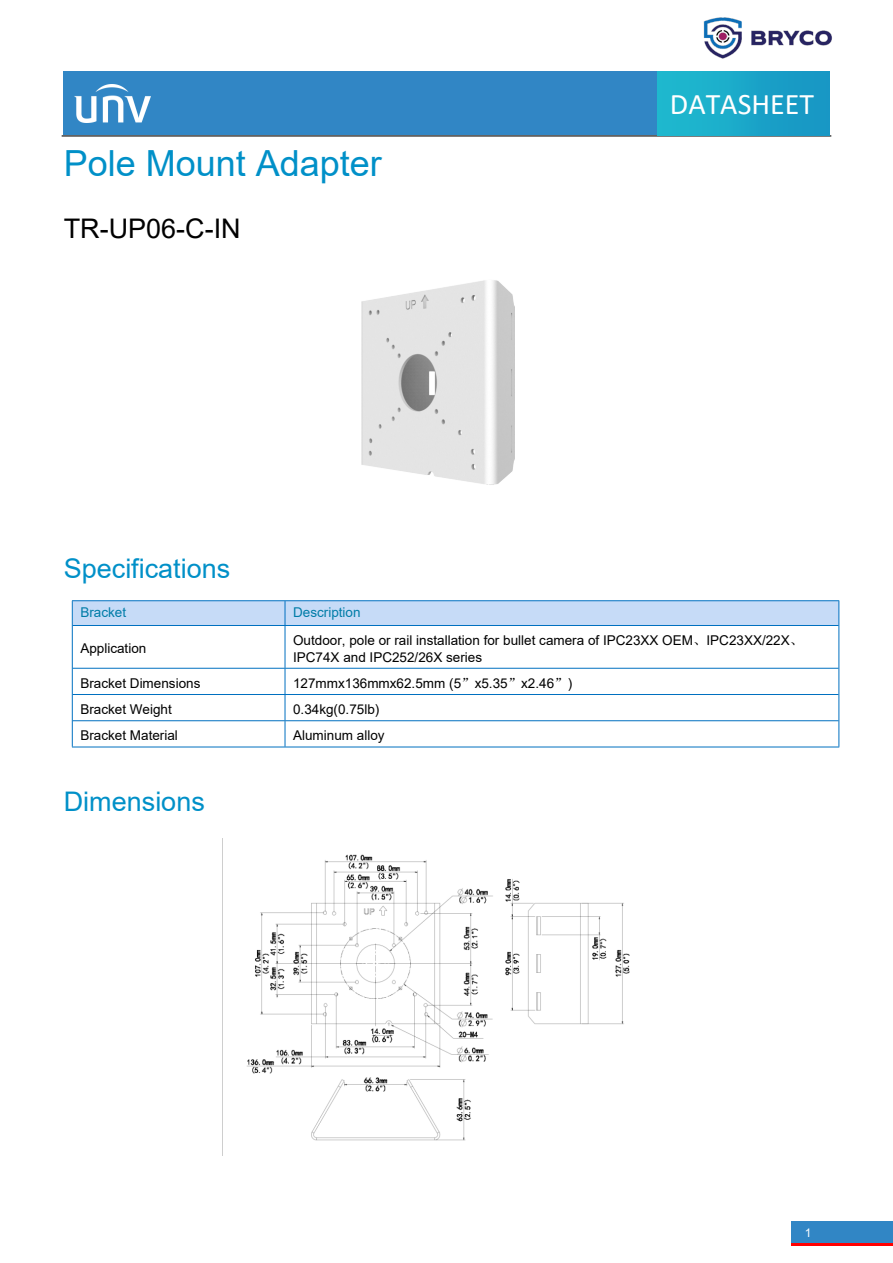
<style>
.page{position:relative;width:893px;height:1263px;background:#fff}
.page>*{position:absolute;margin:0;border:0;box-sizing:border-box;transform-origin:0 0}
.t1{font:36px "Arial";color:#0090c8}
.t2{font:30px "Calibri";color:#fff}
.t3{font:27px "Arial";color:#0090c8}
.t4{font:27px "Arial";color:#000}
.t5{font:13.5px/16.5px "Arial";color:#000}
.t6{font:13.5px "Arial";color:#007ca8}
.t7{font:12px "Arial";color:#fff}
.s1{font-family:"Sim Sun"}
</style>
<div class="page">
<hr style="left:62px;top:135px;width:769px;height:1px;background:#000">
<div style="left:792px;top:1225px;width:101px;height:21px;background:#f00"></div>
<div style="left:792px;top:1222px;width:101px;height:21px;background:#3186c5"></div>
<div style="left:64px;top:71px;width:625px;height:64px;background:#3186c5"></div>
<div style="left:658px;top:71px;width:171px;height:64px;background:linear-gradient(to right,#1ebbcf,#1794c3)"></div>
<img style="left:75px;top:85px;width:75px;height:37px">
<img style="left:361px;top:280px;width:154px;height:205px">
<div style="left:73px;top:601px;width:212px;height:24px;background:#c6dbf7"></div>
<div style="left:285px;top:601px;width:553px;height:24px;background:#c6dbf7"></div>
<hr style="left:72px;top:601px;width:1px;height:146px;background:#0070c0">
<svg style="left:285px;top:601px;width:1px;height:24px"></svg>
<hr style="left:285px;top:626px;width:1px;height:42px;background:#0070c0">
<svg style="left:285px;top:669px;width:1px;height:78px"></svg>
<hr style="left:838px;top:601px;width:1px;height:146px;background:#0070c0">
<hr style="left:72px;top:600px;width:767px;height:1px;background:#0070c0">
<hr style="left:73px;top:625px;width:765px;height:1px;background:#0070c0">
<hr style="left:73px;top:668px;width:765px;height:1px;background:#0070c0">
<hr style="left:73px;top:694px;width:765px;height:1px;background:#0070c0">
<hr style="left:73px;top:720px;width:765px;height:1px;background:#0070c0">
<hr style="left:72px;top:747px;width:767px;height:1px;background:#0070c0">
<img style="left:222px;top:839px;width:408px;height:316px">
<img style="left:703px;top:17px;width:129px;height:42px">
<h1 class="t1" style="left:64px;top:139px;width:320px">Pole Mount Adapter</h1>
<h3 class="t4" style="left:64px;top:209px;width:178px">TR-UP06-C-IN</h3>
<h2 class="t2" style="left:670px;top:83px;width:146px">DATASHEET</h2>
<h3 class="t3" style="left:64px;top:550px;width:168px">Specifications</h3>
<p class="t6" style="left:80px;top:603px;width:47px">Bracket</p>
<p class="t6" style="left:293px;top:603px;width:69px">Description</p>
<p class="t5" style="left:80px;top:640px;width:68px">Application</p>
<p class="t5" style="left:293px;top:632px;width:512px">Outdoor, pole or rail installation for bullet camera of IPC23XX OEM<span class="s1">、</span>IPC23XX/22X<span class="s1">、<br></span>IPC74X and IPC252/26X series</p>
<p class="t5" style="left:80px;top:675px;width:122px">Bracket Dimensions</p>
<p class="t5" style="left:293px;top:675px;width:281px">127mmx136mmx62.5mm (5<span class="s1">”</span>x5.35<span class="s1">”</span>x2.46<span class="s1">”</span>)</p>
<p class="t5" style="left:80px;top:701px;width:93px">Bracket Weight</p>
<p class="t5" style="left:293px;top:701px;width:88px">0.34kg(0.75lb)</p>
<p class="t5" style="left:80px;top:727px;width:99px">Bracket Material</p>
<p class="t5" style="left:293px;top:727px;width:93px">Aluminum alloy</p>
<h3 class="t3" style="left:64px;top:782px;width:143px">Dimensions</h3>
<p class="t7" style="left:805px;top:1224px;width:8px">1</p>
</div>
